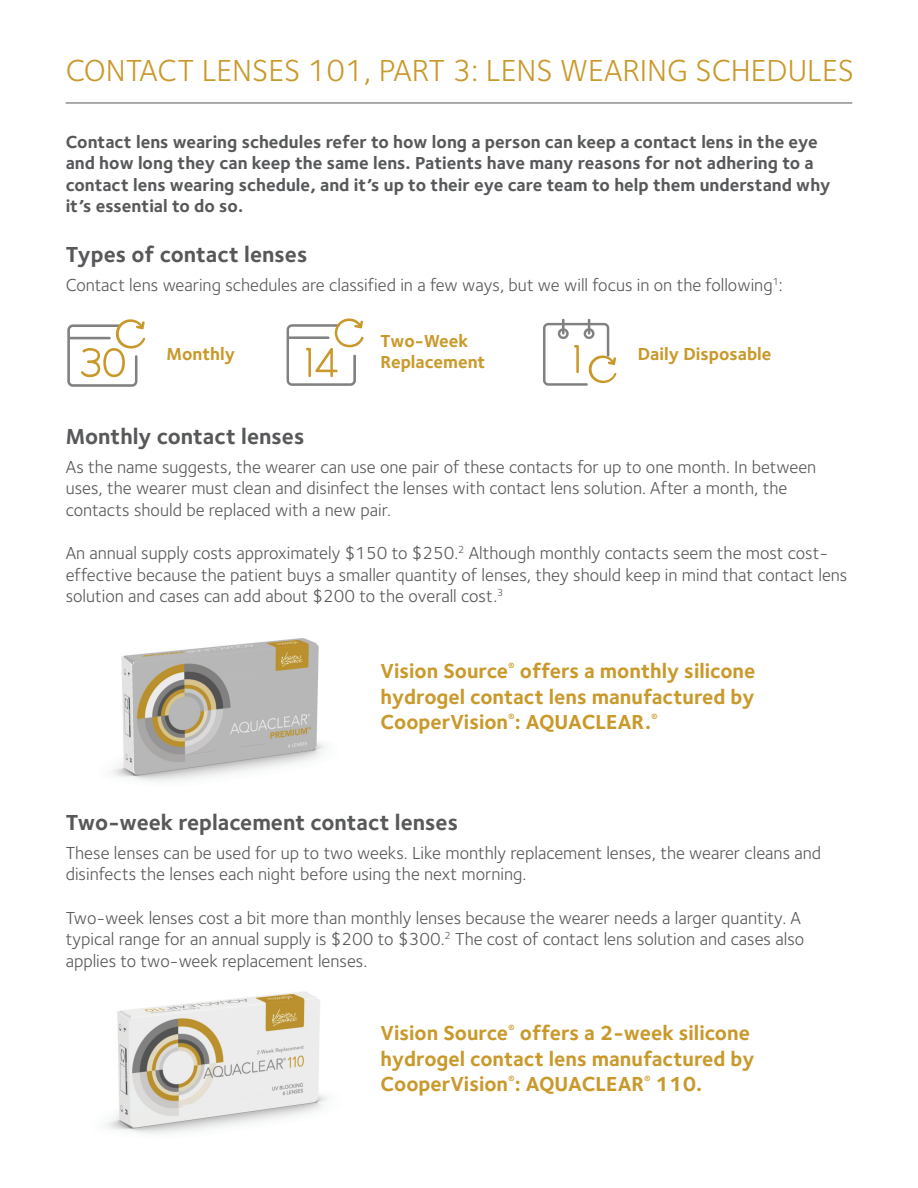
<style>
.page{position:relative;width:918px;height:1188px;background:#fff}
.page>*{position:absolute;margin:0;border:0;box-sizing:border-box;transform-origin:0 0}
.t1{font:31.5px "Foundry Sterling";color:#c9992b}
.t2{font:700 22.5px "Foundry Sterling";color:#57585a}
.t3{font:700 21px/25.2px "Foundry Sterling";color:#c9992b;text-align:justify}
.t4{font:18px/21.6px "Foundry Sterling";color:#57585a}
.t5{font:700 18px/21.6px "Foundry Sterling";color:#57585a}
.t6{font:700 18px/21.6px "Foundry Sterling";color:#c9992b}
</style>
<div class="page">
<img style="left:111px;top:638px;width:214px;height:144px">
<img style="left:106px;top:991px;width:222px;height:143px">
<hr style="left:66px;top:103px;width:786px;height:1px;background:#57585a">
<svg style="left:67px;top:319px;width:78px;height:68px"></svg>
<svg style="left:287px;top:318px;width:77px;height:68px"></svg>
<svg style="left:543px;top:319px;width:73px;height:67px"></svg>
<h1 class="t1" style="left:66px;top:53px;width:790px">CONTACT LENSES 101, PART 3: LENS WEARING SCHEDULES</h1>
<p class="t5" style="left:66px;top:131px;width:766px">Contact lens wearing schedules refer to how long a person can keep a contact lens in the eye and how long they can keep the same lens. Patients have many reasons for not adhering to a contact lens wearing schedule, and it’s up to their eye care team to help them understand why it’s essential to do so.</p>
<p class="t2" style="left:66px;top:241px;width:243px">Types of contact lenses</p>
<p class="t4" style="left:66px;top:274px;width:719px">Contact lens wearing schedules are classified in a few ways, but we will focus in on the following<sup>1</sup>:</p>
<p class="t6" style="left:166px;top:344px;width:70px">Monthly</p>
<p class="t2" style="left:66px;top:423px;width:240px">Monthly contact lenses</p>
<p class="t6" style="left:381px;top:331px;width:106px">Two-Week<br>Replacement</p>
<p class="t6" style="left:638px;top:344px;width:135px">Daily Disposable</p>
<p class="t4" style="left:66px;top:456px;width:752px">As the name suggests, the wearer can use one pair of these contacts for up to one month. In between uses, the wearer must clean and disinfect the lenses with contact lens solution. After a month, the contacts should be replaced with a new pair.</p>
<p class="t4" style="left:66px;top:542px;width:783px">An annual supply costs approximately $150 to $250.<sup>2</sup> Although monthly contacts seem the most cost&shy;effective because the patient buys a smaller quantity of lenses, they should keep in mind that contact lens solution and cases can add about $200 to the overall cost.<sup>3</sup></p>
<p class="t3" style="left:381px;top:660px;width:376px">Vision Source<sup>®</sup> offers a monthly silicone hydrogel contact lens manufactured by CooperVision<sup>®</sup>: AQUACLEAR.<sup>®</sup></p>
<p class="t2" style="left:66px;top:809px;width:394px">Two-week replacement contact lenses</p>
<p class="t4" style="left:66px;top:842px;width:757px">These lenses can be used for up to two weeks. Like monthly replacement lenses, the wearer cleans and disinfects the lenses each night before using the next morning.</p>
<p class="t4" style="left:66px;top:907px;width:740px">Two-week lenses cost a bit more than monthly lenses because the wearer needs a larger quantity. A typical range for an annual supply is $200 to $300.<sup>2</sup> The cost of contact lens solution and cases also applies to two-week replacement lenses.</p>
<p class="t3" style="left:381px;top:1022px;width:376px;text-align:left">Vision Source<sup>®</sup> offers a 2-week silicone hydrogel contact lens manufactured by<br>CooperVision<sup>®</sup>: AQUACLEAR<sup>®</sup> 110.</p>
</div>
